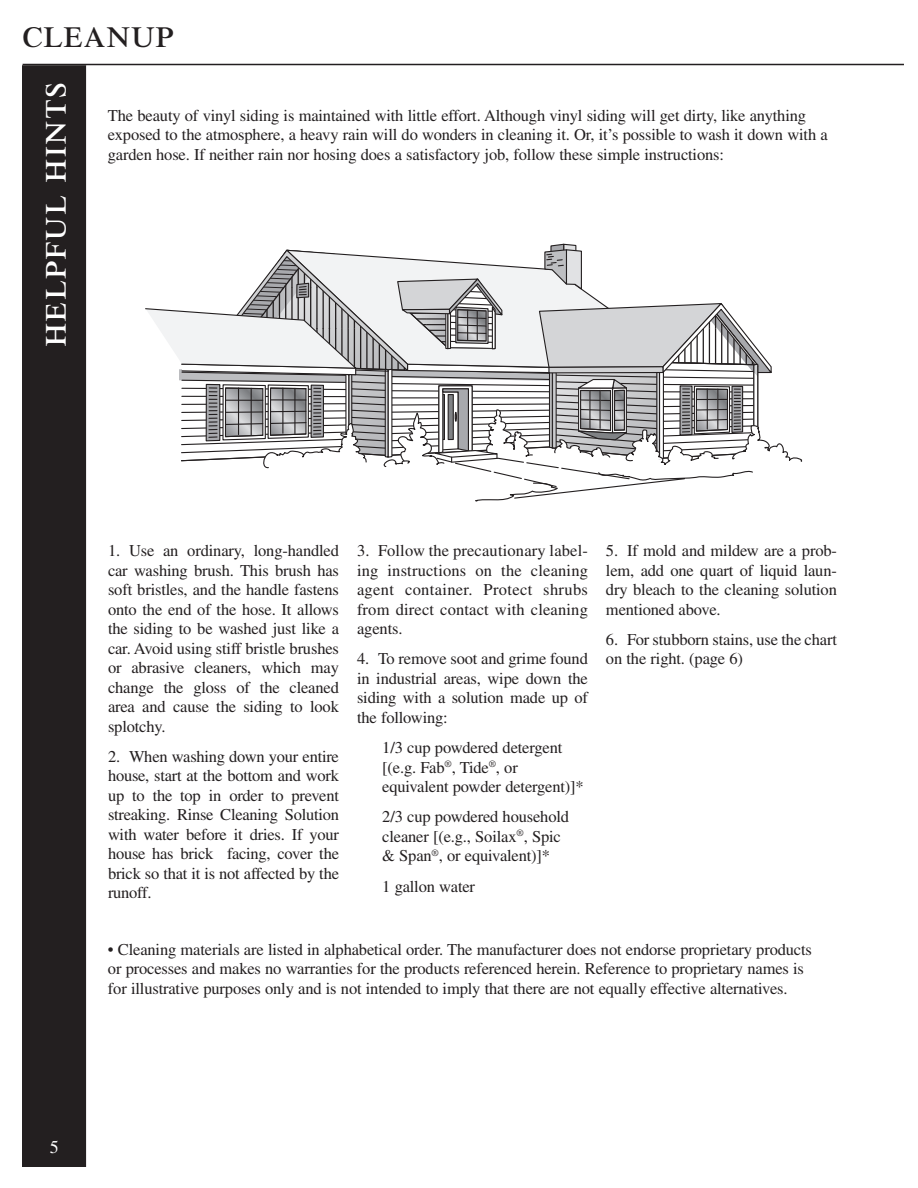
<style>
.page{position:relative;width:918px;height:1188px;background:#fff}
.page>*{position:absolute;margin:0;border:0;box-sizing:border-box;transform-origin:0 0}
.t1{font:40.5px "Times Roman SC";letter-spacing:.025em;color:#fff}
.t2{font:40.5px "Times Roman SC";color:#231f20}
.t3{font:18px "Times";color:#fff}
.t4{font:16.5px/19.5px "Times";letter-spacing:-.01em;color:#231f20;text-align:justify}
</style>
<div class="page">
<div style="left:23px;top:64px;width:64px;height:1102px;background:#231f20"></div>
<hr style="left:86px;top:65px;width:2px;height:1104px;background:#fff">
<hr style="left:23px;top:64px;width:881px;height:1px;background:#231f20">
<svg style="left:145px;top:243px;width:658px;height:259px"></svg>
<h1 class="t2" style="left:23px;top:11px;width:152px">cleanup</h1>
<h1 class="t1" style="left:30px;top:347px;width:267px;rotate:-90deg">helpful hints</h1>
<p class="t4" style="left:108px;top:106px;width:721px;text-align:left">The beauty of vinyl siding is maintained with little effort. Although vinyl siding will get dirty, like anything exposed to the atmosphere, a heavy rain will do wonders in cleaning it. Or, it’s possible to wash it down with a garden hose. If neither rain nor hosing does a satisfactory job, follow these simple instructions:</p>
<p class="t4" style="left:108px;top:541px;width:233px">1. Use an ordinary, long-handled car washing brush. This brush has soft bristles, and the handle fastens onto the end of the hose. It allows the siding to be washed just like a car. Avoid using stiff bristle brushes or abrasive cleaners, which may change the gloss of the cleaned area and cause the siding to look splotchy.</p>
<p class="t4" style="left:108px;top:747px;width:232px">2. When washing down your entire house, start at the bottom and work up to the top in order to prevent streaking. Rinse Cleaning Solution with water before it dries. If your house has brick facing, cover the brick so that it is not affected by the runoff.</p>
<p class="t4" style="left:357px;top:541px;width:233px">3. Follow the precautionary label&shy;ing instructions on the cleaning agent container. Protect shrubs from direct contact with cleaning agents.</p>
<p class="t4" style="left:357px;top:649px;width:232px">4. To remove soot and grime found in industrial areas, wipe down the siding with a solution made up of the following:</p>
<p class="t4" style="left:382px;top:738px;width:203px;text-align:left">1/3 cup powdered detergent [(e.g. Fab<sup>®</sup>, Tide<sup>®</sup>, or equivalent powder detergent)]*</p>
<p class="t4" style="left:382px;top:807px;width:188px;text-align:left">2/3 cup powdered household cleaner [(e.g., Soilax<sup>®</sup>, Spic &amp; Span<sup>®</sup>, or equivalent)]*</p>
<p class="t4" style="left:382px;top:876px;width:94px">1 gallon water</p>
<p class="t4" style="left:606px;top:541px;width:233px">5. If mold and mildew are a prob&shy;lem, add one quart of liquid laun&shy;dry bleach to the cleaning solution mentioned above.</p>
<p class="t4" style="left:606px;top:630px;width:232px">6. For stubborn stains, use the chart on the right. (page 6)</p>
<p class="t4" style="left:108px;top:939px;width:705px;text-align:left">• Cleaning materials are listed in alphabetical order. The manufacturer does not endorse proprietary products or processes and makes no warranties for the products referenced herein. Reference to proprietary names is for illustrative purposes only and is not intended to imply that there are not equally effective alternatives.</p>
<p class="t3" style="left:50px;top:1136px;width:10px">5</p>
</div>
